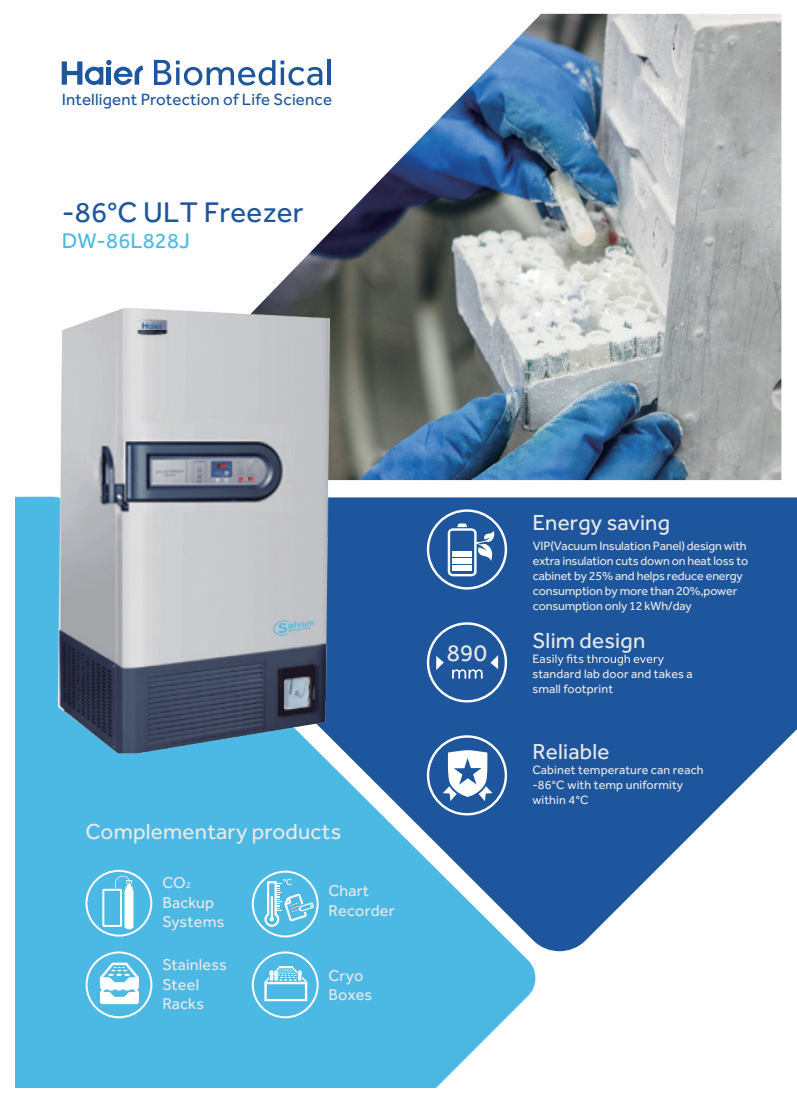
<style>
.page{position:relative;width:797px;height:1105px;background:#fff}
.page>*{position:absolute;margin:0;border:0;box-sizing:border-box;transform-origin:0 0}
.t1{font:29.38px "Effra";letter-spacing:.01em;color:#1e569d}
.t2{font:24.25px "Effra";color:#eae9e9}
.t3{font:22.5px "Effra";letter-spacing:.01em;color:#eae9e9}
.t4{font:21.88px "Effra";letter-spacing:.01em;color:#4bb9e3}
.t5{font:16.88px "Effra";letter-spacing:.01em;color:#1e569d}
.t6{font:16.25px/19.5px "Effra";letter-spacing:.01em;color:#eae9e9}
.t7{font:12.5px/15px "Effra";letter-spacing:-.015em;color:#eae9e9}
.t8{font:12.5px/15px "Effra";letter-spacing:.01em;color:#eae9e9}
.t9{font:9px "Effra";color:#fff}
.s1{font-size:8.75px}
</style>
<div class="page">
<svg style="left:538px;top:497px;width:259px;height:454px;fill:#1e569d"></svg>
<img style="left:108px;top:14px;width:673px;height:466px">
<svg style="left:16px;top:497px;width:522px;height:590px;background:#4aa3d2"></svg>
<svg style="left:154px;top:60px;width:168px;height:26px"></svg>
<hr style="left:327px;top:60px;width:4px;height:25px;background:#1e569d">
<svg style="left:62px;top:60px;width:81px;height:25px"></svg>
<svg style="left:533px;top:654px;width:130px;height:11px"></svg>
<svg style="left:427px;top:509px;width:80px;height:80px"></svg>
<svg style="left:427px;top:735px;width:80px;height:80px"></svg>
<svg style="left:85px;top:870px;width:67px;height:66px"></svg>
<svg style="left:86px;top:951px;width:66px;height:67px"></svg>
<svg style="left:252px;top:951px;width:66px;height:67px;background:#6fc7e8"></svg>
<svg style="left:252px;top:870px;width:66px;height:67px;background:#72c7e8"></svg>
<img style="left:22px;top:266px;width:353px;height:560px">
<svg style="left:427px;top:622px;width:80px;height:80px;background:#3a6ba9"></svg>
<h3 class="t5" style="left:62px;top:89px;width:272px">Intelligent Protection of Life Science</h3>
<h1 class="t1" style="left:62px;top:195px;width:243px">-86°C ULT Freezer</h1>
<h3 class="t4" style="left:62px;top:228px;width:130px">DW-86L828J</h3>
<h3 class="t3" style="left:86px;top:818px;width:257px">Complementary products</h3>
<h3 class="t6" style="left:162px;top:873px;width:63px">CO<span class="s1">2<br></span>Backup<br>Systems</h3>
<h3 class="t6" style="left:162px;top:955px;width:66px">Stainless<br>Steel<br>Racks</h3>
<p class="t9" style="left:283px;top:877px;width:11px">°C</p>
<h3 class="t6" style="left:328px;top:881px;width:68px">Chart<br>Recorder</h3>
<h3 class="t6" style="left:328px;top:965px;width:45px">Cryo<br>Boxes</h3>
<h2 class="t2" style="left:446px;top:639px;width:42px">890</h2>
<h3 class="t3" style="left:532px;top:510px;width:139px">Energy saving</h3>
<p class="t7" style="left:532px;top:538px;width:217px">VIP(Vacuum Insulation Panel) design with extra insulation cuts down on heat loss to cabinet by 25% and helps reduce energy consumption by more than 20%,power consumption only 12 kWh/day</p>
<h3 class="t3" style="left:532px;top:627px;width:114px">Slim design</h3>
<p class="t8" style="left:532px;top:666px;width:162px">standard lab door and takes a small footprint</p>
<h3 class="t3" style="left:532px;top:738px;width:79px">Reliable</h3>
<p class="t8" style="left:532px;top:762px;width:173px">Cabinet temperature can reach -86°C with temp uniformity within 4°C</p>
</div>
